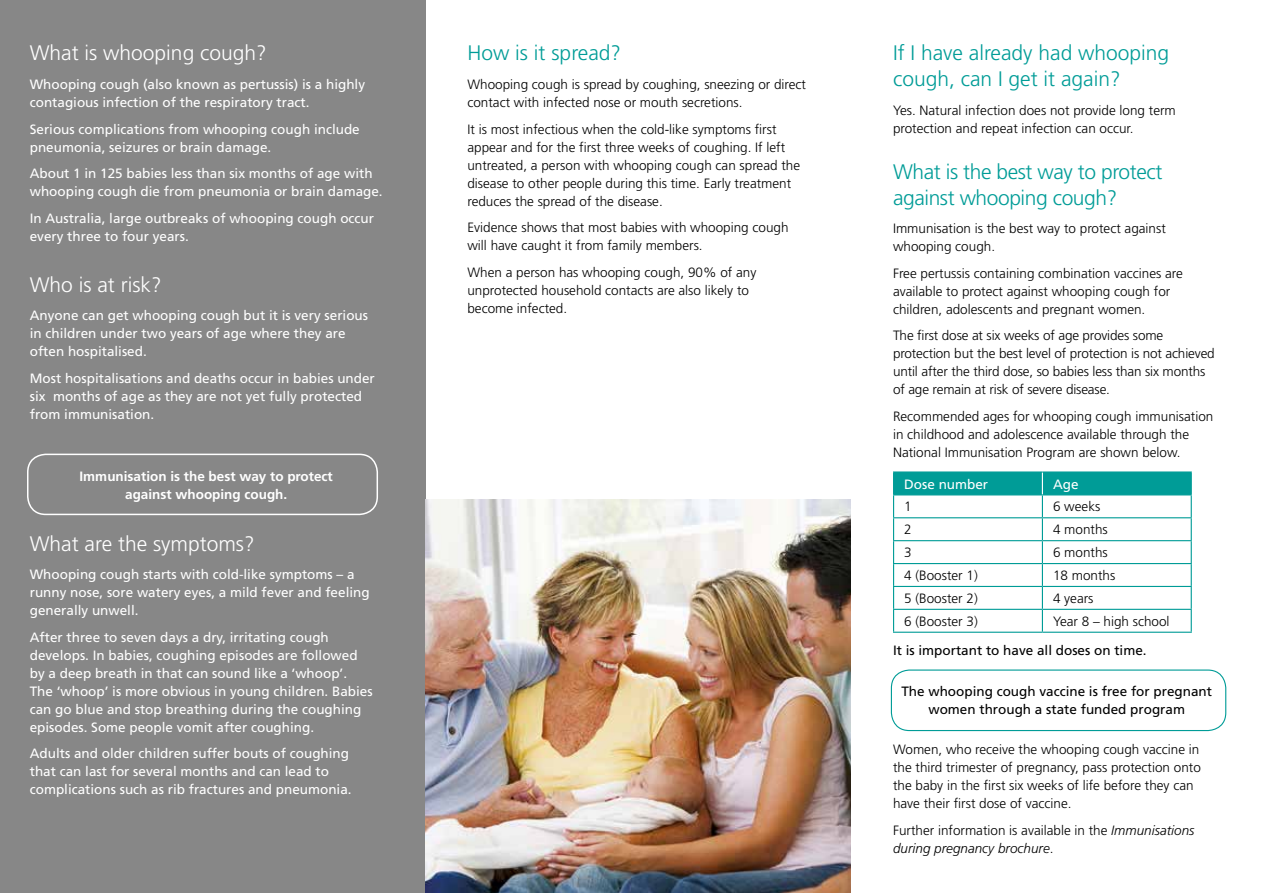
<style>
.page{position:relative;width:1263px;height:893px;background:#fff}
.page>*{position:absolute;margin:0;border:0;box-sizing:border-box;transform-origin:0 0}
.t1{font:300 21px/25.5px "Frutiger";color:#009c97}
.t2{font:300 21px "Frutiger";color:#fff}
.t3{font:300 21px/25.5px "Frutiger";letter-spacing:-.02em;color:#009c97}
.t4{font:300 13.5px/18px "Frutiger";color:#000}
.t5{font:13.5px/18px "Frutiger";color:#fff}
.t6{font:13.5px/18px "Frutiger";color:#000;text-align:center}
.t7{font:italic 300 13.5px/18px "Frutiger";color:#000}
.t8{font:700 13.5px/18px "Frutiger";color:#fff;text-align:center}
.s1{font-style:normal}
</style>
<div class="page">
<div style="left:891px;top:669px;width:335px;height:62px;border:1px solid #009c97;border-radius:18px"></div>
<div style="left:0;top:0;width:425px;height:893px;background:#878787"></div>
<hr style="left:893px;top:471px;width:149px;height:2px;background:#009c97">
<hr style="left:1042px;top:471px;width:150px;height:2px;background:#009c97">
<hr style="left:893px;top:632px;width:149px;height:1px;background:#009c97">
<hr style="left:1042px;top:632px;width:150px;height:1px;background:#009c97">
<svg style="left:893px;top:472px;width:299px;height:160px"></svg>
<div style="left:27px;top:454px;width:351px;height:61px;border:2px solid #fff;border-radius:18px"></div>
<img style="left:425px;top:500px;width:425px;height:393px">
<h1 class="t2" style="left:30px;top:41px;width:238px">What is whooping cough?</h1>
<p class="t5" style="left:30px;top:75px;width:337px">Whooping cough (also known as pertussis) is a highly contagious infection of the respiratory tract.</p>
<p class="t5" style="left:30px;top:120px;width:332px">Serious complications from whooping cough include pneumonia, seizures or brain damage.</p>
<p class="t5" style="left:30px;top:164px;width:354px">About 1 in 125 babies less than six months of age with whooping cough die from pneumonia or brain damage.</p>
<p class="t5" style="left:30px;top:209px;width:346px">In Australia, large outbreaks of whooping cough occur every three to four years.</p>
<h1 class="t2" style="left:30px;top:272px;width:133px">Who is at risk?</h1>
<p class="t5" style="left:30px;top:307px;width:340px">Anyone can get whooping cough but it is very serious in children under two years of age where they are often hospitalised.</p>
<p class="t5" style="left:30px;top:369px;width:347px">Most hospitalisations and deaths occur in babies under six months of age as they are not yet fully protected from immunisation.</p>
<p class="t8" style="left:80px;top:467px;width:255px">Immunisation is the best way to protect against whooping cough.</p>
<h1 class="t2" style="left:30px;top:532px;width:226px">What are the symptoms?</h1>
<p class="t5" style="left:30px;top:566px;width:341px">Whooping cough starts with cold-like symptoms – a runny nose, sore watery eyes, a mild fever and feeling generally unwell.</p>
<p class="t5" style="left:30px;top:628px;width:344px">After three to seven days a dry, irritating cough develops. In babies, coughing episodes are followed by a deep breath in that can sound like a ‘whoop’.<br>The ‘whoop’ is more obvious in young children. Babies can go blue and stop breathing during the coughing episodes. Some people vomit after coughing.</p>
<p class="t5" style="left:30px;top:745px;width:323px">Adults and older children suffer bouts of coughing that can last for several months and can lead to complications such as rib fractures and pneumonia.</p>
<h1 class="t1" style="left:467px;top:41px;width:155px">How is it spread?</h1>
<p class="t4" style="left:467px;top:76px;width:340px">Whooping cough is spread by coughing, sneezing or direct contact with infected nose or mouth secretions.</p>
<p class="t4" style="left:467px;top:120px;width:334px">It is most infectious when the cold-like symptoms first appear and for the first three weeks of coughing. If left untreated, a person with whooping cough can spread the disease to other people during this time. Early treatment reduces the spread of the disease.</p>
<p class="t4" style="left:467px;top:219px;width:323px">Evidence shows that most babies with whooping cough will have caught it from family members.</p>
<p class="t4" style="left:467px;top:263px;width:290px">When a person has whooping cough, 90% of any unprotected household contacts are also likely to become infected.</p>
<h1 class="t1" style="left:893px;top:41px;width:278px">If I have already had whooping cough, can I get it again?</h1>
<p class="t4" style="left:893px;top:101px;width:284px">Yes. Natural infection does not provide long term protection and repeat infection can occur.</p>
<h1 class="t3" style="left:893px;top:160px;width:271px">What is the best way to protect against whooping cough?</h1>
<p class="t4" style="left:893px;top:220px;width:274px">Immunisation is the best way to protect against whooping cough.</p>
<p class="t4" style="left:893px;top:264px;width:291px">Free pertussis containing combination vaccines are available to protect against whooping cough for children, adolescents and pregnant women.</p>
<p class="t4" style="left:893px;top:327px;width:323px">The first dose at six weeks of age provides some protection but the best level of protection is not achieved until after the third dose, so babies less than six months of age remain at risk of severe disease.</p>
<p class="t4" style="left:893px;top:407px;width:322px">Recommended ages for whooping cough immunisation in childhood and adolescence available through the<br>National Immunisation Program are shown below.</p>
<p class="t5" style="left:904px;top:475px;width:86px">Dose number</p>
<p class="t5" style="left:1053px;top:475px;width:27px">Age</p>
<p class="t4" style="left:904px;top:498px;width:9px">1</p>
<p class="t4" style="left:1053px;top:498px;width:49px">6 weeks</p>
<p class="t4" style="left:904px;top:521px;width:9px">2</p>
<p class="t4" style="left:1053px;top:521px;width:56px">4 months</p>
<p class="t4" style="left:904px;top:544px;width:9px">3</p>
<p class="t4" style="left:1053px;top:544px;width:56px">6 months</p>
<p class="t4" style="left:904px;top:567px;width:75px">4 (Booster 1)</p>
<p class="t4" style="left:1053px;top:567px;width:64px">18 months</p>
<p class="t4" style="left:904px;top:589px;width:75px">5 (Booster 2)</p>
<p class="t4" style="left:1053px;top:589px;width:42px">4 years</p>
<p class="t4" style="left:904px;top:612px;width:75px">6 (Booster 3)</p>
<p class="t4" style="left:1053px;top:612px;width:118px">Year 8 – high school</p>
<p class="t6" style="left:893px;top:641px;width:255px">It is important to have all doses on time.</p>
<p class="t6" style="left:901px;top:682px;width:312px">The whooping cough vaccine is free for pregnant women through a state funded program</p>
<p class="t4" style="left:893px;top:741px;width:309px">Women, who receive the whooping cough vaccine in the third trimester of pregnancy, pass protection onto the baby in the first six weeks of life before they can have their first dose of vaccine.</p>
<p class="t7" style="left:893px;top:821px;width:303px"><span class="s1">Further information is available in the</span> Immunisations during pregnancy brochure<span class="s1">.</span></p>
</div>
